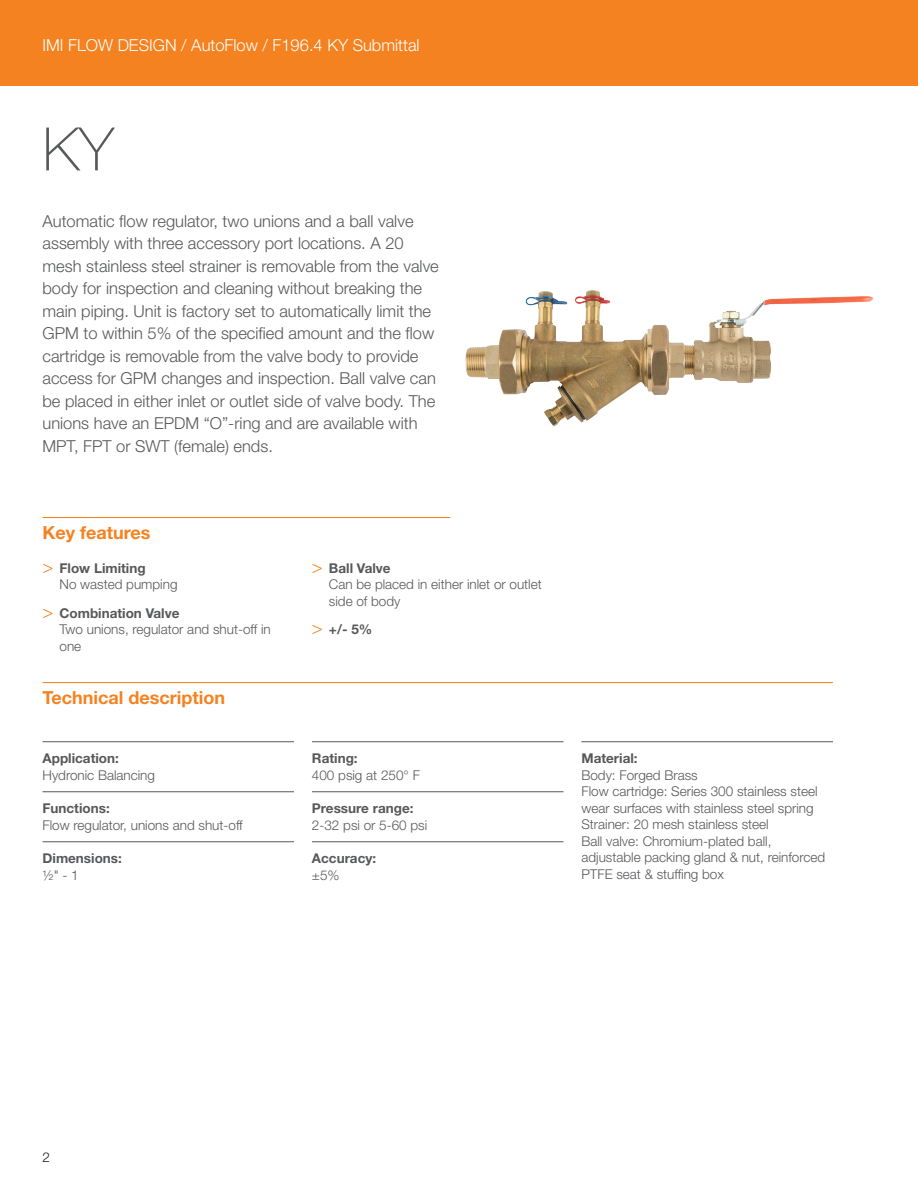
<style>
.page{position:relative;width:918px;height:1188px;background:#fff}
.page>*{position:absolute;margin:0;border:0;box-sizing:border-box;transform-origin:0 0}
.Produktnamn2{font:100 60px "Helvetica Neue LT Std";color:#57585a}
.Avdelning2{font:700 18px "Helvetica Neue LT Std";color:#f58220}
.KeyFeatures{font:700 18px "Helvetica Neue LT Std";color:#f58220}
.Undertext2{font:300 16.5px/22.5px "Helvetica Neue LT Std";color:#57585a}
.t1{font:300 16.5px "Helvetica Neue LT Std";color:#fff}
.Text_3Spalt{font:300 13.5px/16.5px "Helvetica Neue LT Std";color:#57585a}
.Rubrik3_3Spalt{font:700 13.5px "Helvetica Neue LT Std";color:#57585a}
.Text_3Spalt_Indrag{font:300 13.5px/16.5px "Helvetica Neue LT Std";color:#57585a}
.t2{font:300 13.5px "Helvetica Neue LT Std";color:#54555a}
.t3{font:300 13.5px "Helvetica Neue LT Std";color:#231f20}
.s1{font-weight:300;font-size:18px;color:#f58220}
</style>
<div class="page">
<div style="left:0;top:0;width:918px;height:86px;background:#f58220"></div>
<hr style="left:43px;top:517px;width:407px;height:1px;background:#f58220">
<hr style="left:43px;top:682px;width:790px;height:1px;background:#f58220">
<hr style="left:43px;top:741px;width:251px;height:1px;background:#57585a">
<hr style="left:43px;top:791px;width:251px;height:1px;background:#57585a">
<hr style="left:43px;top:841px;width:251px;height:1px;background:#57585a">
<hr style="left:312px;top:741px;width:251px;height:1px;background:#57585a">
<hr style="left:312px;top:791px;width:251px;height:1px;background:#57585a">
<hr style="left:312px;top:841px;width:251px;height:1px;background:#57585a">
<hr style="left:581px;top:741px;width:252px;height:1px;background:#57585a">
<img style="left:465px;top:290px;width:408px;height:137px">
<p class="t1" style="left:43px;top:35px;width:379px">IMI FLOW DESIGN / AutoFlow / F196.4 KY Submittal</p>
<p class="Produktnamn2" style="left:43px;top:115px;width:73px">KY</p>
<p class="Undertext2" style="left:43px;top:209px;width:398px">Automatic flow regulator, two unions and a ball valve assembly with three accessory port locations. A 20 mesh stainless steel strainer is removable from the valve body for inspection and cleaning without breaking the main piping. Unit is factory set to automatically limit the GPM to within 5% of the specified amount and the flow cartridge is removable from the valve body to provide access for GPM changes and inspection. Ball valve can be placed in either inlet or outlet side of valve body. The unions have an EPDM “O”-ring and are available with MPT, FPT or SWT (female) ends.</p>
<p class="KeyFeatures" style="left:43px;top:522px;width:110px">Key features</p>
<p class="Rubrik3_3Spalt" style="left:43px;top:559px;width:105px"><span class="s1">&gt;</span> Flow Limiting</p>
<p class="Text_3Spalt_Indrag" style="left:60px;top:576px;width:120px">No wasted pumping</p>
<p class="Rubrik3_3Spalt" style="left:43px;top:605px;width:138px"><span class="s1">&gt;</span> Combination Valve</p>
<p class="Text_3Spalt_Indrag" style="left:60px;top:621px;width:213px">Two unions, regulator and shut-off in one</p>
<p class="Avdelning2" style="left:43px;top:687px;width:184px">Technical description</p>
<p class="Rubrik3_3Spalt" style="left:43px;top:750px;width:78px">Application:</p>
<p class="Text_3Spalt" style="left:43px;top:767px;width:114px">Hydronic Balancing</p>
<p class="Rubrik3_3Spalt" style="left:43px;top:800px;width:69px">Functions:</p>
<p class="Text_3Spalt" style="left:43px;top:817px;width:202px">Flow regulator, unions and shut-off</p>
<p class="Rubrik3_3Spalt" style="left:43px;top:850px;width:81px">Dimensions:</p>
<p class="t2" style="left:43px;top:867px;width:38px">½" - 1</p>
<p class="Rubrik3_3Spalt" style="left:312px;top:559px;width:80px"><span class="s1">&gt;</span> Ball Valve</p>
<p class="Text_3Spalt_Indrag" style="left:329px;top:576px;width:214px">Can be placed in either inlet or outlet side of body</p>
<p class="Rubrik3_3Spalt" style="left:312px;top:621px;width:62px"><span class="s1">&gt;</span> +/- 5%</p>
<p class="Rubrik3_3Spalt" style="left:312px;top:750px;width:47px">Rating:</p>
<p class="Text_3Spalt" style="left:312px;top:767px;width:109px">400 psig at 250° F</p>
<p class="Rubrik3_3Spalt" style="left:312px;top:800px;width:103px">Pressure range:</p>
<p class="Text_3Spalt" style="left:312px;top:817px;width:117px">2-32 psi or 5-60 psi</p>
<p class="Rubrik3_3Spalt" style="left:312px;top:850px;width:66px">Accuracy:</p>
<p class="Text_3Spalt" style="left:312px;top:867px;width:29px">±5%</p>
<p class="Rubrik3_3Spalt" style="left:581px;top:750px;width:58px">Material:</p>
<p class="Text_3Spalt" style="left:581px;top:767px;width:118px">Body: Forged Brass</p>
<p class="Text_3Spalt" style="left:581px;top:783px;width:238px">Flow cartridge: Series 300 stainless steel wear surfaces with stainless steel spring</p>
<p class="Text_3Spalt" style="left:581px;top:816px;width:189px">Strainer: 20 mesh stainless steel</p>
<p class="Text_3Spalt" style="left:581px;top:833px;width:245px">Ball valve: Chromium-plated ball, adjustable packing gland &amp; nut, reinforced<br>PTFE seat &amp; stuffing box</p>
<p class="t3" style="left:43px;top:1149px;width:9px">2</p>
</div>
